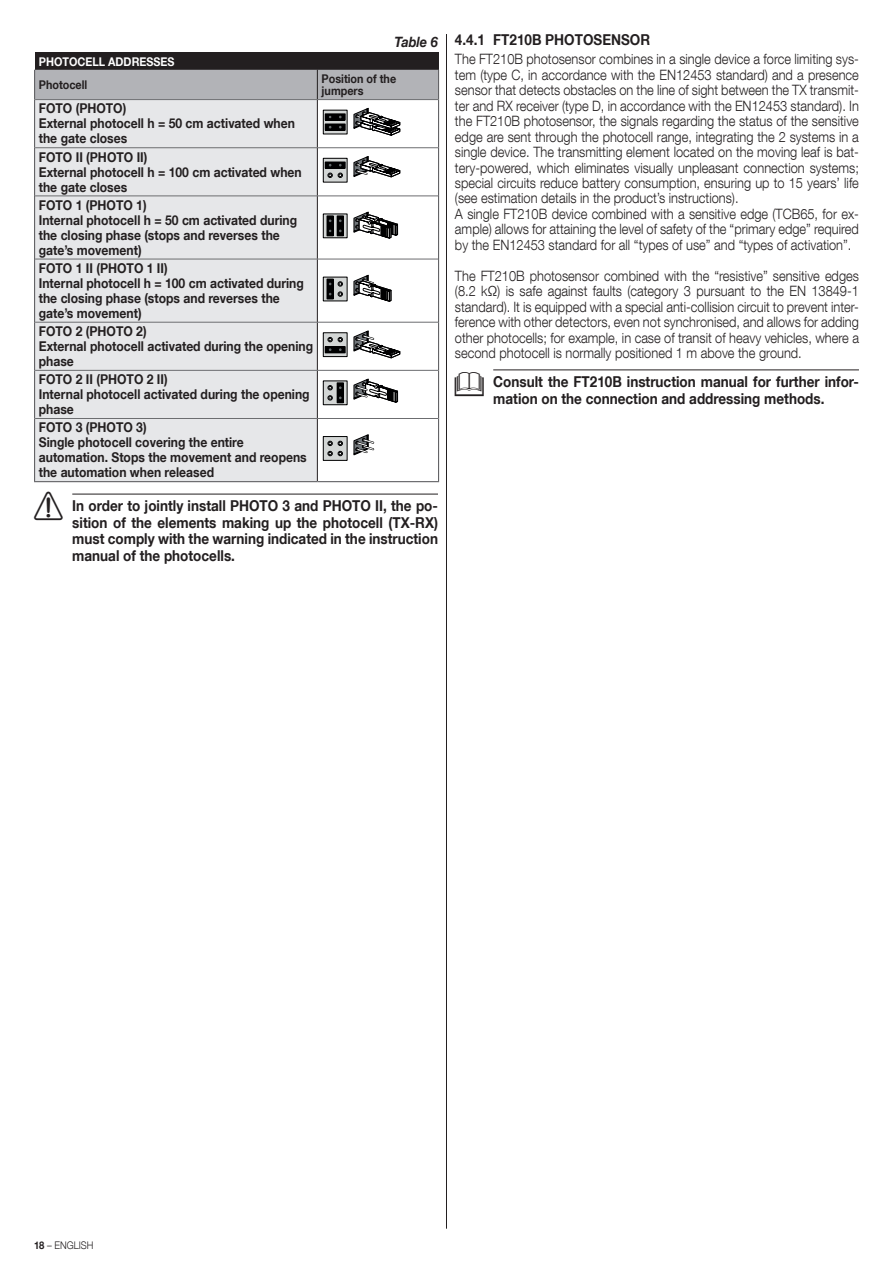
<style>
.page{position:relative;width:893px;height:1263px;background:#fff}
.page>*{position:absolute;margin:0;border:0;box-sizing:border-box;transform-origin:0 0}
.t1{font:700 15px/16.5px "Helvetica Neue LT Com";color:#231f20;text-align:justify;scale:.9 1}
.t2{font:300 14.25px/15.5px "Helvetica Neue LT Com";color:#231f20;scale:.9 1}
.t3{font:italic 700 14.25px "Helvetica Neue LT Com";color:#231f20;scale:.9 1}
.t4{font:700 13.5px/15px "Helvetica Neue LT Com";color:#231f20;scale:.9 1}
.t5{font:700 12px/12.8px "Helvetica Neue LT Com";color:#231f20;scale:.9 1}
.t6{font:700 12px "Helvetica Neue LT Com";color:#fff;scale:.9 1}
.t7{font:300 10.5px "Helvetica Neue LT Com";color:#231f20;scale:.9 1}
.s1{font-family:"NICE Simboli";font-weight:400;font-size:28.5px}
.s2{font-weight:700}
</style>
<div class="page">
<hr style="left:72px;top:494px;width:366px;height:1px;background:#231f20">
<div style="left:35px;top:53px;width:404px;height:17px;background:#231f20"></div>
<div style="left:35px;top:100px;width:282px;height:381px;background:#e6e7e9"></div>
<hr style="left:34px;top:70px;width:1px;height:30px;background:#636366">
<hr style="left:34px;top:100px;width:1px;height:48px;background:#636366">
<hr style="left:438px;top:100px;width:1px;height:48px;background:#636366">
<hr style="left:34px;top:148px;width:1px;height:48px;background:#636366">
<hr style="left:438px;top:148px;width:1px;height:48px;background:#636366">
<hr style="left:34px;top:196px;width:1px;height:63px;background:#636366">
<hr style="left:438px;top:196px;width:1px;height:63px;background:#636366">
<hr style="left:34px;top:259px;width:1px;height:63px;background:#636366">
<hr style="left:438px;top:259px;width:1px;height:63px;background:#636366">
<hr style="left:34px;top:322px;width:1px;height:48px;background:#636366">
<hr style="left:438px;top:322px;width:1px;height:48px;background:#636366">
<hr style="left:34px;top:370px;width:1px;height:48px;background:#636366">
<hr style="left:438px;top:370px;width:1px;height:48px;background:#636366">
<hr style="left:34px;top:418px;width:1px;height:63px;background:#636366">
<hr style="left:438px;top:418px;width:1px;height:63px;background:#636366">
<hr style="left:34px;top:481px;width:283px;height:1px;background:#636366">
<hr style="left:317px;top:481px;width:122px;height:1px;background:#636366">
<div style="left:35px;top:70px;width:404px;height:30px;background:#b2b3b7"></div>
<hr style="left:317px;top:100px;width:1px;height:48px;background:#231f20">
<hr style="left:317px;top:148px;width:1px;height:48px;background:#231f20">
<hr style="left:317px;top:196px;width:1px;height:63px;background:#231f20">
<hr style="left:317px;top:259px;width:1px;height:63px;background:#231f20">
<hr style="left:317px;top:322px;width:1px;height:48px;background:#231f20">
<hr style="left:317px;top:370px;width:1px;height:48px;background:#231f20">
<hr style="left:317px;top:419px;width:1px;height:62px;background:#231f20">
<hr style="left:35px;top:99px;width:282px;height:1px;background:#6c6d70">
<hr style="left:317px;top:99px;width:121px;height:1px;background:#6c6d70">
<hr style="left:35px;top:147px;width:282px;height:1px;background:#6c6d70">
<hr style="left:317px;top:147px;width:121px;height:1px;background:#6c6d70">
<hr style="left:35px;top:196px;width:282px;height:1px;background:#6c6d70">
<hr style="left:317px;top:196px;width:121px;height:1px;background:#6c6d70">
<hr style="left:35px;top:259px;width:282px;height:1px;background:#6c6d70">
<hr style="left:317px;top:259px;width:121px;height:1px;background:#6c6d70">
<hr style="left:35px;top:322px;width:282px;height:1px;background:#6c6d70">
<hr style="left:317px;top:322px;width:121px;height:1px;background:#6c6d70">
<hr style="left:35px;top:370px;width:282px;height:1px;background:#6c6d70">
<hr style="left:317px;top:370px;width:121px;height:1px;background:#6c6d70">
<hr style="left:35px;top:418px;width:282px;height:1px;background:#6c6d70">
<hr style="left:317px;top:418px;width:121px;height:1px;background:#6c6d70">
<svg style="left:325px;top:112px;width:20px;height:20px"></svg>
<svg style="left:325px;top:114px;width:20px;height:6px"></svg>
<svg style="left:325px;top:124px;width:20px;height:6px"></svg>
<svg style="left:354px;top:108px;width:47px;height:28px"></svg>
<svg style="left:325px;top:160px;width:20px;height:20px"></svg>
<div style="left:323px;top:158px;width:24px;height:24px;border:1px solid #000001"></div>
<svg style="left:354px;top:156px;width:47px;height:21px"></svg>
<svg style="left:325px;top:162px;width:20px;height:6px"></svg>
<svg style="left:328px;top:173px;width:15px;height:5px"></svg>
<svg style="left:325px;top:216px;width:20px;height:20px"></svg>
<svg style="left:327px;top:216px;width:6px;height:20px"></svg>
<svg style="left:337px;top:216px;width:6px;height:20px"></svg>
<div style="left:337px;top:216px;width:7px;height:20px;border:1px solid #000001"></div>
<svg style="left:354px;top:212px;width:44px;height:27px"></svg>
<svg style="left:325px;top:279px;width:20px;height:20px"></svg>
<svg style="left:329px;top:281px;width:2px;height:16px"></svg>
<div style="left:327px;top:279px;width:6px;height:20px;border:1px solid #000001"></div>
<svg style="left:338px;top:281px;width:5px;height:16px"></svg>
<svg style="left:354px;top:275px;width:38px;height:27px"></svg>
<svg style="left:325px;top:335px;width:20px;height:20px"></svg>
<div style="left:323px;top:333px;width:24px;height:24px;border:1px solid #000001"></div>
<svg style="left:325px;top:347px;width:20px;height:6px"></svg>
<div style="left:325px;top:346px;width:20px;height:7px;border:1px solid #000001"></div>
<svg style="left:354px;top:330px;width:47px;height:28px"></svg>
<svg style="left:328px;top:337px;width:15px;height:5px"></svg>
<svg style="left:325px;top:383px;width:20px;height:20px"></svg>
<div style="left:323px;top:381px;width:24px;height:24px;border:1px solid #000001"></div>
<svg style="left:337px;top:383px;width:6px;height:20px"></svg>
<div style="left:337px;top:383px;width:7px;height:20px;border:1px solid #000001"></div>
<svg style="left:328px;top:385px;width:5px;height:15px"></svg>
<svg style="left:354px;top:379px;width:44px;height:24px"></svg>
<div style="left:323px;top:436px;width:24px;height:24px;background:#d3d6d5"></div>
<div style="left:323px;top:436px;width:24px;height:25px;border:1px solid #000001"></div>
<svg style="left:354px;top:434px;width:21px;height:21px"></svg>
<svg style="left:328px;top:441px;width:15px;height:15px"></svg>
<hr style="left:446px;top:34px;width:1px;height:1195px;background:#231f20">
<hr style="left:493px;top:369px;width:366px;height:1px;background:#231f20">
<p class="t3" style="left:394px;top:33px;width:50px">Table 6</p>
<p class="t6" style="left:39px;top:54px;width:152px">PHOTOCELL ADDRESSES</p>
<p class="t5" style="left:39px;top:78px;width:55px">Photocell</p>
<p class="t5" style="left:322px;top:72px;width:84px">Position of the jumpers</p>
<p class="t4" style="left:39px;top:101px;width:286px">FOTO (PHOTO)<br>External photocell h = 50 cm activated when the gate closes</p>
<p class="t4" style="left:39px;top:149px;width:294px">FOTO II (PHOTO II)<br>External photocell h = 100 cm activated when the gate closes</p>
<p class="t4" style="left:39px;top:197px;width:289px">FOTO 1 (PHOTO 1)<br>Internal photocell h = 50 cm activated during the closing phase (stops and reverses the gate’s movement)</p>
<p class="t4" style="left:39px;top:260px;width:296px">FOTO 1 II (PHOTO 1 II)<br>Internal photocell h = 100 cm activated during the closing phase (stops and reverses the gate’s movement)</p>
<p class="t4" style="left:39px;top:323px;width:306px">FOTO 2 (PHOTO 2)<br>External photocell activated during the opening phase</p>
<p class="t4" style="left:39px;top:371px;width:302px">FOTO 2 II (PHOTO 2 II)<br>Internal photocell activated during the opening phase</p>
<p class="t4" style="left:39px;top:420px;width:299px">FOTO 3 (PHOTO 3)<br>Single photocell covering the entire automation. Stops the movement and reopens the automation when released</p>
<p class="t1" style="left:72px;top:497px;width:408px;text-indent:-38px"><span class="s1">a</span> In order to jointly install PHOTO 3 and PHOTO II, the po&shy;sition of the elements making up the photocell (TX-RX) must comply with the warning indicated in the instruction manual of the photocells.</p>
<p class="t1" style="left:455px;top:31px;width:218px">4.4.1 FT210B PHOTOSENSOR</p>
<p class="t2" style="left:455px;top:51px;width:450px">The FT210B photosensor combines in a single device a force limiting sys&shy;tem (type C, in accordance with the EN12453 standard) and a presence sensor that detects obstacles on the line of sight between the TX transmit&shy;ter and RX receiver (type D, in accordance with the EN12453 standard). In the FT210B photosensor, the signals regarding the status of the sensitive edge are sent through the photocell range, integrating the 2 systems in a single device. The transmitting element located on the moving leaf is bat&shy;tery-powered, which eliminates visually unpleasant connection systems; special circuits reduce battery consumption, ensuring up to 15 years’ life (see estimation details in the product’s instructions).<br>A single FT210B device combined with a sensitive edge (TCB65, for ex&shy;ample) allows for attaining the level of safety of the “primary edge” required by the EN12453 standard for all “types of use” and “types of activation”.</p>
<p class="t2" style="left:455px;top:268px;width:450px;text-align:justify">The FT210B photosensor combined with the “resistive” sensitive edges (8.2 kΩ) is safe against faults (category 3 pursuant to the EN 13849-1 standard). It is equipped with a special anti-collision circuit to prevent inter&shy;ference with other detectors, even not synchronised, and allows for adding other photocells; for example, in case of transit of heavy vehicles, where a second photocell is normally positioned 1 m above the ground.</p>
<p class="t1" style="left:455px;top:373px;width:450px;text-align:center"><span class="s1">l</span> Consult the FT210B instruction manual for further infor&shy;mation on the connection and addressing methods.</p>
<p class="t7" style="left:34px;top:1239px;width:68px"><span class="s2">18</span> – ENGLISH</p>
</div>
